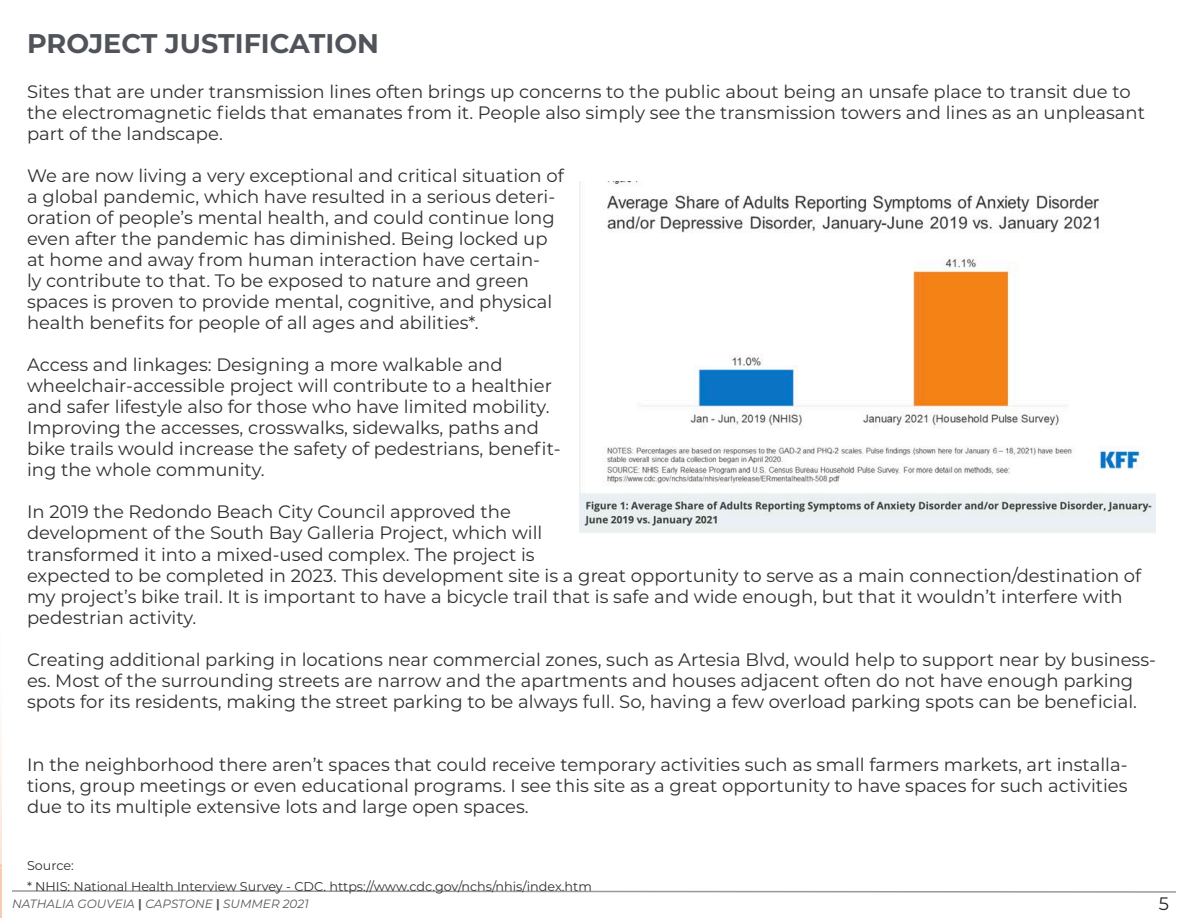
<style>
.page{position:relative;width:1188px;height:918px;background:#fff}
.page>*{position:absolute;margin:0;border:0;box-sizing:border-box;transform-origin:0 0}
.Page_title{font:700 27px "Montserrat";color:#50545a}
.Lower_case_descr__te{font:18px/21px "Montserrat";color:#312f30}
.t1{font:18px "Montserrat";color:#231f20}
.Lower_case_descr__te-2{font:12.75px "Montserrat";color:#312f30}
.t2{font:italic 12px "Montserrat";color:#57585a}
.s1{font-weight:700;font-style:normal}
</style>
<div class="page">
<svg style="left:12px;top:890px;width:1164px;height:3px"></svg>
<img style="left:0;top:723px;width:1px;height:195px">
<img style="left:579px;top:182px;width:577px;height:351px">
<p class="Page_title" style="left:27px;top:24px;width:354px">PROJECT JUSTIFICATION</p>
<p class="Lower_case_descr__te" style="left:27px;top:81px;width:1120px">Sites that are under transmission lines often brings up concerns to the public about being an unsafe place to transit due to the electromagnetic fields that emanates from it. People also simply see the transmission towers and lines as an unpleasant part of the landscape.</p>
<p class="Lower_case_descr__te" style="left:27px;top:165px;width:538px">We are now living a very exceptional and critical situation of a global pandemic, which have resulted in a serious deteri&shy;oration of people’s mental health, and could continue long even after the pandemic has diminished. Being locked up at home and away from human interaction have certain-<br>ly contribute to that. To be exposed to nature and green spaces is proven to provide mental, cognitive, and physical health benefits for people of all ages and abilities*.</p>
<p class="Lower_case_descr__te" style="left:27px;top:354px;width:535px">Access and linkages: Designing a more walkable and wheelchair-accessible project will contribute to a healthier and safer lifestyle also for those who have limited mobility.<br>Improving the accesses, crosswalks, sidewalks, paths and bike trails would increase the safety of pedestrians, benefit&shy;ing the whole community.</p>
<p class="Lower_case_descr__te" style="left:27px;top:501px;width:1116px">In 2019 the Redondo Beach City Council approved the<br>development of the South Bay Galleria Project, which will<br>transformed it into a mixed-used complex. The project is<br>expected to be completed in 2023. This development site is a great opportunity to serve as a main connection/destination of my project’s bike trail. It is important to have a bicycle trail that is safe and wide enough, but that it wouldn’t interfere with pedestrian activity.</p>
<p class="Lower_case_descr__te" style="left:27px;top:648px;width:1131px">Creating additional parking in locations near commercial zones, such as Artesia Blvd, would help to support near by business&shy;es. Most of the surrounding streets are narrow and the apartments and houses adjacent often do not have enough parking spots for its residents, making the street parking to be always full. So, having a few overload parking spots can be beneficial.</p>
<p class="Lower_case_descr__te" style="left:27px;top:753px;width:1102px;text-align:justify">In the neighborhood there aren’t spaces that could receive temporary activities such as small farmers markets, art installa&shy;tions, group meetings or even educational programs. I see this site as a great opportunity to have spaces for such activities due to its multiple extensive lots and large open spaces.</p>
<p class="Lower_case_descr__te-2" style="left:27px;top:857px;width:48px">Source:</p>
<p class="Lower_case_descr__te-2" style="left:27px;top:878px;width:566px">* NHIS: National Health Interview Survey - CDC. https://www.cdc.gov/nchs/nhis/index.htm</p>
<p class="t2" style="left:12px;top:895px;width:298px">NATHALIA GOUVEIA <span class="s1">|</span> CAPSTONE <span class="s1">|</span> SUMMER 2021</p>
<p class="t1" style="left:1159px;top:891px;width:12px">5</p>
</div>
